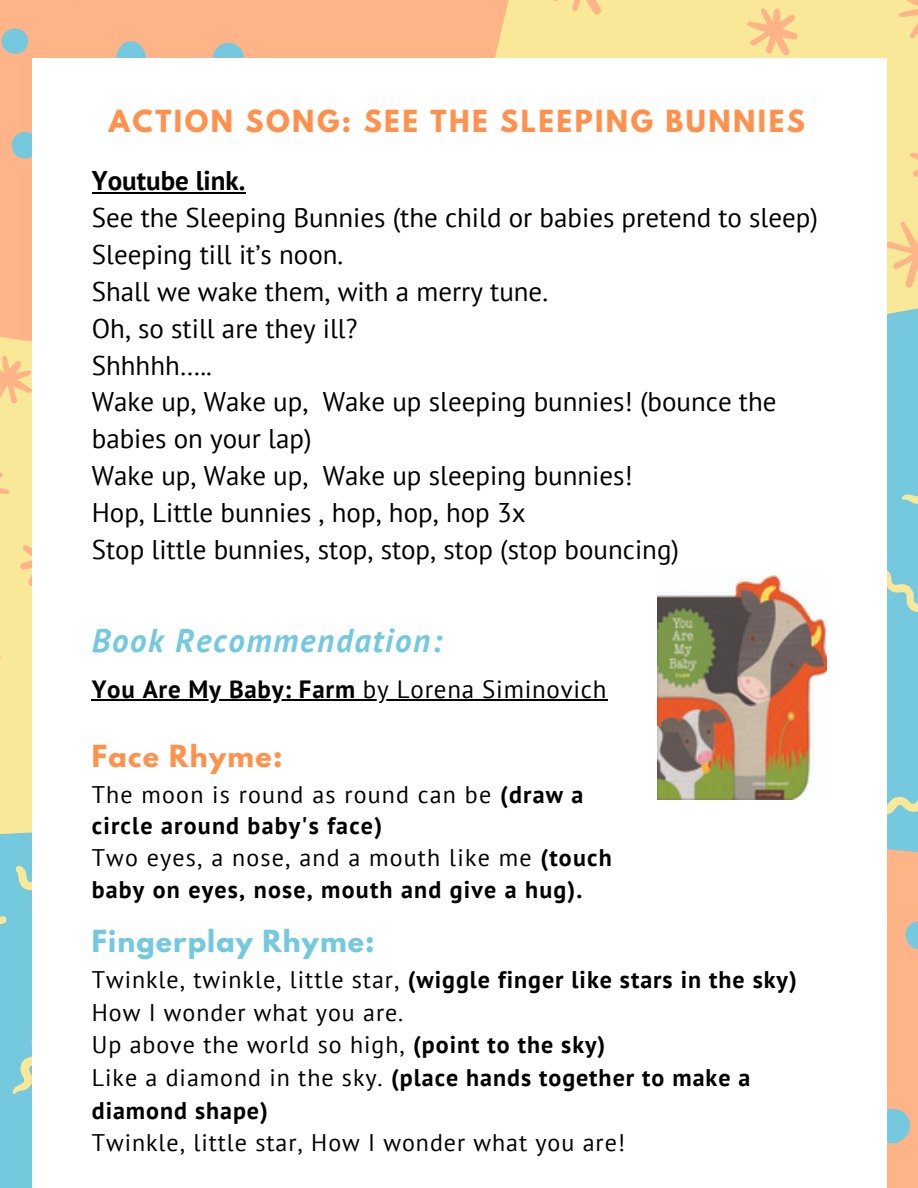
<style>
.page{position:relative;width:918px;height:1188px;background:#ffb488}
.page>*{position:absolute;margin:0;border:0;box-sizing:border-box;transform-origin:0 0}
.t1{font:italic 700 33px "PT Sans";letter-spacing:.05em;color:#74c9de}
.t2{font:27px/36.9px "PT Sans";color:#000}
.t3{font:700 27px "League Spartan";letter-spacing:.09em;color:#ff914d}
.t4{font:700 27px "League Spartan";letter-spacing:.04em;color:#74c9de}
.t5{font:700 27px "PT Sans";color:#000}
.t6{font:700 27px "League Spartan";letter-spacing:.05em;color:#ff914d}
.t7{font:24.9px "PT Sans";letter-spacing:.03em;color:#000}
.t8{font:24px/32.7px "PT Sans";letter-spacing:.04em;color:#000}
.t9{font:700 24px/31.8px "PT Sans";letter-spacing:.05em;color:#000}
.s1{font-weight:700}
.s2{font-weight:400}
</style>
<div class="page">
<div style="left:0;top:838px;width:32px;height:350px;background:#74c9de"></div>
<svg style="left:886px;top:400px;width:32px;height:459px;background:#80ccde"></svg>
<div style="left:0;top:337px;width:32px;height:501px;background:#f9e897"></div>
<svg style="left:495px;top:0;width:423px;height:400px;background:#ece49e"></svg>
<svg style="left:906px;top:921px;width:12px;height:29px"></svg>
<svg style="left:886px;top:1108px;width:24px;height:35px"></svg>
<svg style="left:12px;top:132px;width:20px;height:27px"></svg>
<svg style="left:212px;top:43px;width:32px;height:15px"></svg>
<svg style="left:115px;top:41px;width:32px;height:17px"></svg>
<svg style="left:2px;top:28px;width:26px;height:26px"></svg>
<svg style="left:20px;top:538px;width:12px;height:48px"></svg>
<svg style="left:0;top:456px;width:10px;height:63px"></svg>
<svg style="left:0;top:355px;width:32px;height:49px"></svg>
<svg style="left:0;top:641px;width:1px;height:49px"></svg>
<svg style="left:886px;top:221px;width:32px;height:67px"></svg>
<svg style="left:899px;top:0;width:19px;height:42px"></svg>
<svg style="left:910px;top:139px;width:8px;height:48px"></svg>
<svg style="left:747px;top:8px;width:51px;height:48px"></svg>
<svg style="left:547px;top:0;width:64px;height:15px"></svg>
<svg style="left:0;top:915px;width:7px;height:39px"></svg>
<svg style="left:12px;top:1027px;width:20px;height:67px"></svg>
<svg style="left:15px;top:865px;width:17px;height:55px"></svg>
<svg style="left:886px;top:794px;width:32px;height:21px"></svg>
<svg style="left:886px;top:570px;width:32px;height:59px;background:#93d0d0"></svg>
<svg style="left:902px;top:469px;width:16px;height:35px"></svg>
<div style="left:32px;top:58px;width:854px;height:1130px;background:#fff"></div>
<hr style="left:92px;top:192px;width:153px;height:2px;background:#000">
<img style="left:658px;top:576px;width:169px;height:224px">
<hr style="left:92px;top:700px;width:271px;height:1px;background:#000">
<hr style="left:363px;top:700px;width:244px;height:1px;background:#000">
<p class="t3" style="left:109px;top:108px;width:698px">ACTION SONG: SEE THE SLEEPING BUNNIES</p>
<p class="t5" style="left:92px;top:163px;width:155px">Youtube link.</p>
<p class="t2" style="left:92px;top:199px;width:728px">See the Sleeping Bunnies (the child or babies pretend to sleep)<br>Sleeping till it’s noon.<br>Shall we wake them, with a merry tune.<br>Oh, so still are they ill?<br>Shhhhh…..<br>Wake up, Wake up, Wake up sleeping bunnies! (bounce the babies on your lap)<br>Wake up, Wake up, Wake up sleeping bunnies!<br>Hop, Little bunnies , hop, hop, hop 3x<br>Stop little bunnies, stop, stop, stop (stop bouncing)</p>
<p class="t1" style="left:92px;top:618px;width:352px">Book Recommendation:</p>
<p class="t7" style="left:92px;top:673px;width:516px"><span class="s1">You Are My Baby: Farm</span> by Lorena Siminovich</p>
<p class="t6" style="left:92px;top:743px;width:192px">Face Rhyme:</p>
<p class="t9" style="left:92px;top:778px;width:522px"><span class="s2">The moon is round as round can be</span> (draw a circle around baby's face)<br><span class="s2">Two eyes, a nose, and a mouth like me</span> (touch baby on eyes, nose, mouth and give a hug).</p>
<p class="t4" style="left:92px;top:928px;width:284px">Fingerplay Rhyme:</p>
<p class="t8" style="left:92px;top:963px;width:707px">Twinkle, twinkle, little star, <span class="s1">(wiggle finger like stars in the sky)<br></span>How I wonder what you are.<br>Up above the world so high, <span class="s1">(point to the sky)<br></span>Like a diamond in the sky. <span class="s1">(place hands together to make a diamond shape)</span></p>
<p class="t8" style="left:92px;top:1126px;width:535px">Twinkle, little star, How I wonder what you are!</p>
</div>
